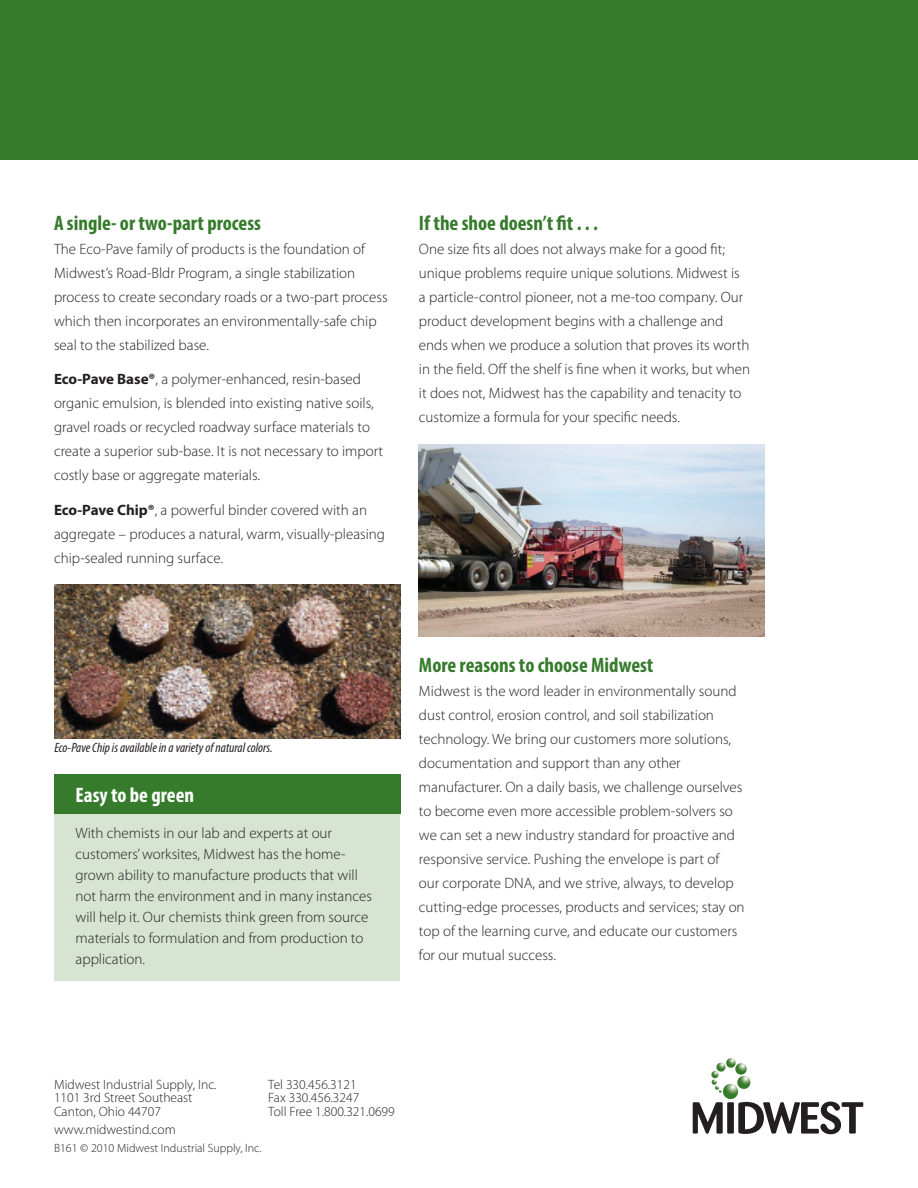
<style>
.page{position:relative;width:918px;height:1188px;background:#fff}
.page>*{position:absolute;margin:0;border:0;box-sizing:border-box;transform-origin:0 0}
.t1{font:700 condensed 21px "Myriad Pro";color:#357b2b}
.t2{font:700 condensed 21px "Myriad Pro";color:#fff}
.t3{font:300 15px/24px "Myriad Pro";color:#231f20}
.t4{font:300 13.5px/13.5px "Myriad Pro";color:#231f20}
.t5{font:italic condensed 13.5px "Myriad Pro";color:#231f20}
.t6{font:300 12px "Myriad Pro";color:#231f20}
.s1{font-weight:700}
</style>
<div class="page">
<div style="left:0;top:0;width:918px;height:160px;background:#357b2b"></div>
<div style="left:727px;top:1102px;width:7px;height:32px;background:#231f20"></div>
<svg style="left:693px;top:1102px;width:30px;height:32px"></svg>
<svg style="left:738px;top:1102px;width:125px;height:32px"></svg>
<img style="left:723px;top:1093px;width:15px;height:7px">
<img style="left:747px;top:1077px;width:4px;height:11px">
<svg style="left:711px;top:1058px;width:36px;height:35px"></svg>
<div style="left:54px;top:774px;width:346px;height:40px;background:#357b2b"></div>
<div style="left:54px;top:814px;width:346px;height:166px;background:#d7e4d2"></div>
<img style="left:418px;top:444px;width:347px;height:192px">
<img style="left:54px;top:585px;width:347px;height:154px">
<h1 class="t1" style="left:54px;top:209px;width:209px">A single- or two-part process</h1>
<p class="t3" style="left:54px;top:236px;width:335px">The Eco-Pave family of products is the foundation of Midwest’s Road-Bldr Program, a single stabilization process to create secondary roads or a two-part process which then incorporates an environmentally-safe chip seal to the stabilized base.</p>
<p class="t3" style="left:54px;top:367px;width:331px"><span class="s1">Eco-Pave Base®</span>, a polymer-enhanced, resin-based organic emulsion, is blended into existing native soils, gravel roads or recycled roadway surface materials to create a superior sub-base. It is not necessary to import costly base or aggregate materials.</p>
<p class="t3" style="left:54px;top:497px;width:333px"><span class="s1">Eco-Pave Chip®</span>, a powerful binder covered with an aggregate – produces a natural, warm, visually-pleasing chip-sealed running surface.</p>
<h1 class="t1" style="left:419px;top:209px;width:181px">If the shoe doesn’t fit . . .</h1>
<p class="t3" style="left:419px;top:236px;width:333px">One size fits all does not always make for a good fit; unique problems require unique solutions. Midwest is a particle-control pioneer, not a me-too company. Our product development begins with a challenge and ends when we produce a solution that proves its worth in the field. Off the shelf is fine when it works, but when it does not, Midwest has the capability and tenacity to customize a formula for your specific needs.</p>
<p class="t5" style="left:54px;top:740px;width:220px">Eco-Pave Chip is available in a variety of natural colors.</p>
<h1 class="t2" style="left:76px;top:782px;width:120px">Easy to be green</h1>
<p class="t3" style="left:76px;top:822px;width:298px;line-height:21px">With chemists in our lab and experts at our customers’ worksites, Midwest has the home&shy;grown ability to manufacture products that will not harm the environment and in many instances will help it. Our chemists think green from source materials to formulation and from production to application.</p>
<h1 class="t1" style="left:419px;top:652px;width:236px">More reasons to choose Midwest</h1>
<p class="t3" style="left:419px;top:679px;width:327px">Midwest is the word leader in environmentally sound dust control, erosion control, and soil stabilization technology. We bring our customers more solutions, documentation and support than any other manufacturer. On a daily basis, we challenge ourselves to become even more accessible problem-solvers so we can set a new industry standard for proactive and responsive service. Pushing the envelope is part of<br>our corporate DNA, and we strive, always, to develop cutting-edge processes, products and services; stay on top of the learning curve, and educate our customers for our mutual success.</p>
<p class="t4" style="left:54px;top:1077px;width:164px">Midwest Industrial Supply, Inc.<br>1101 3rd Street Southeast<br>Canton, Ohio 44707</p>
<p class="t4" style="left:54px;top:1122px;width:123px">www.midwestind.com</p>
<p class="t6" style="left:54px;top:1141px;width:209px">B161 © 2010 Midwest Industrial Supply, Inc.</p>
<p class="t4" style="left:268px;top:1077px;width:128px">Tel 330.456.3121<br>Fax 330.456.3247<br>Toll Free 1.800.321.0699</p>
</div>
